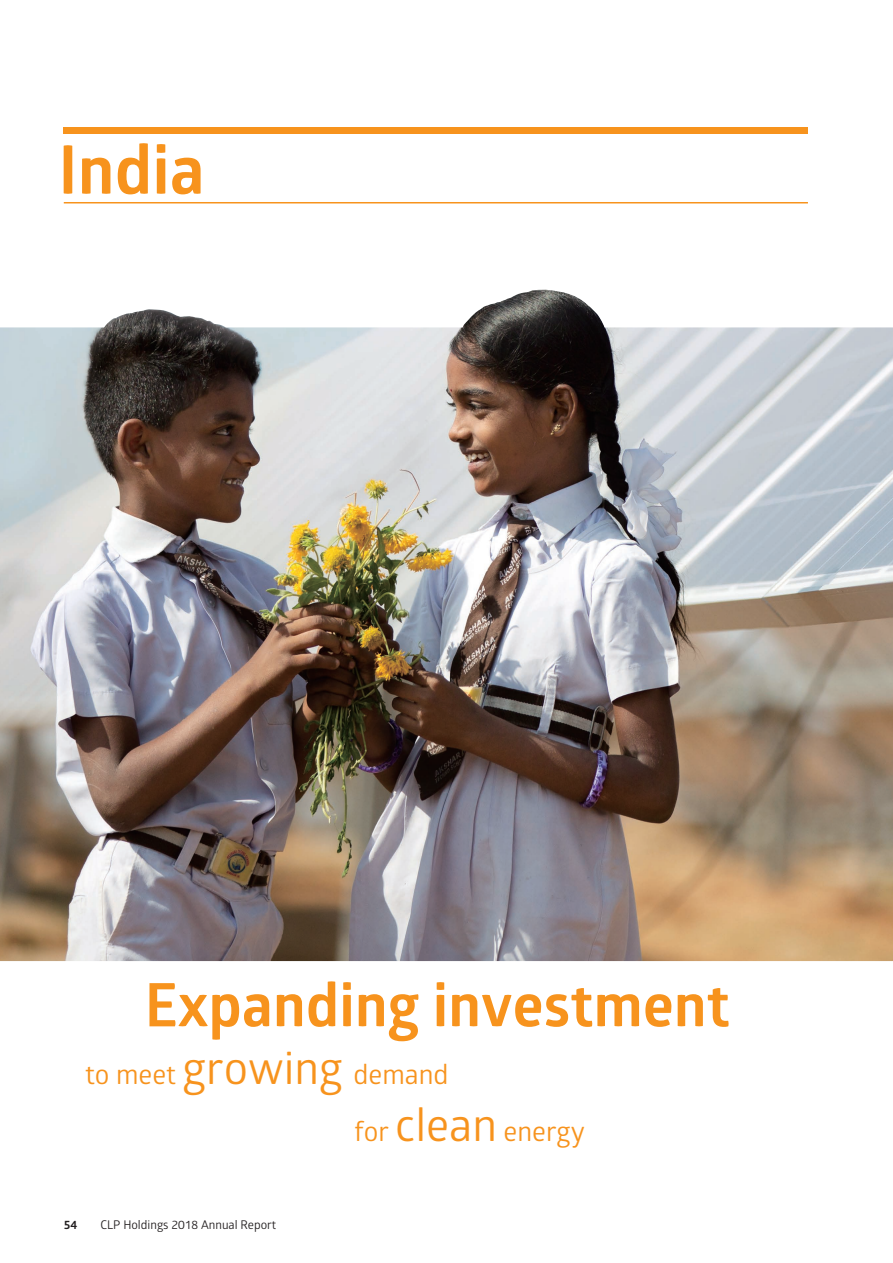
<style>
.page{position:relative;width:893px;height:1263px;background:#fff}
.page>*{position:absolute;margin:0;border:0;box-sizing:border-box;transform-origin:0 0}
.t1{font:700 67.5px "Glober";color:#f7931d}
.t2{font:700 60px "Glober";color:#f7931d}
.t3{font:27px "Glober";color:#f7931d}
.t4{font:12px "Glober";color:#231f20}
.t5{font:700 12px "Glober";color:#231f20}
.s1{font-size:45px}
</style>
<div class="page">
<hr style="left:64px;top:202px;width:744px;height:1px;background:#f7931d">
<div style="left:64px;top:128px;width:744px;height:6px;background:#f7931d"></div>
<img style="left:0;top:290px;width:893px;height:671px">
<h1 class="t1" style="left:58px;top:123px;width:148px">India</h1>
<h2 class="t2" style="left:145px;top:963px;width:587px">Expanding investment</h2>
<p class="t3" style="left:85px;top:1055px;width:365px">to meet <span class="s1">growing</span> demand</p>
<p class="t5" style="left:64px;top:1217px;width:15px">54</p>
<p class="t4" style="left:100px;top:1217px;width:177px">CLP Holdings 2018 Annual Report</p>
<p class="t3" style="left:354px;top:1113px;width:232px">for <span class="s1">clean</span> energy</p>
</div>
